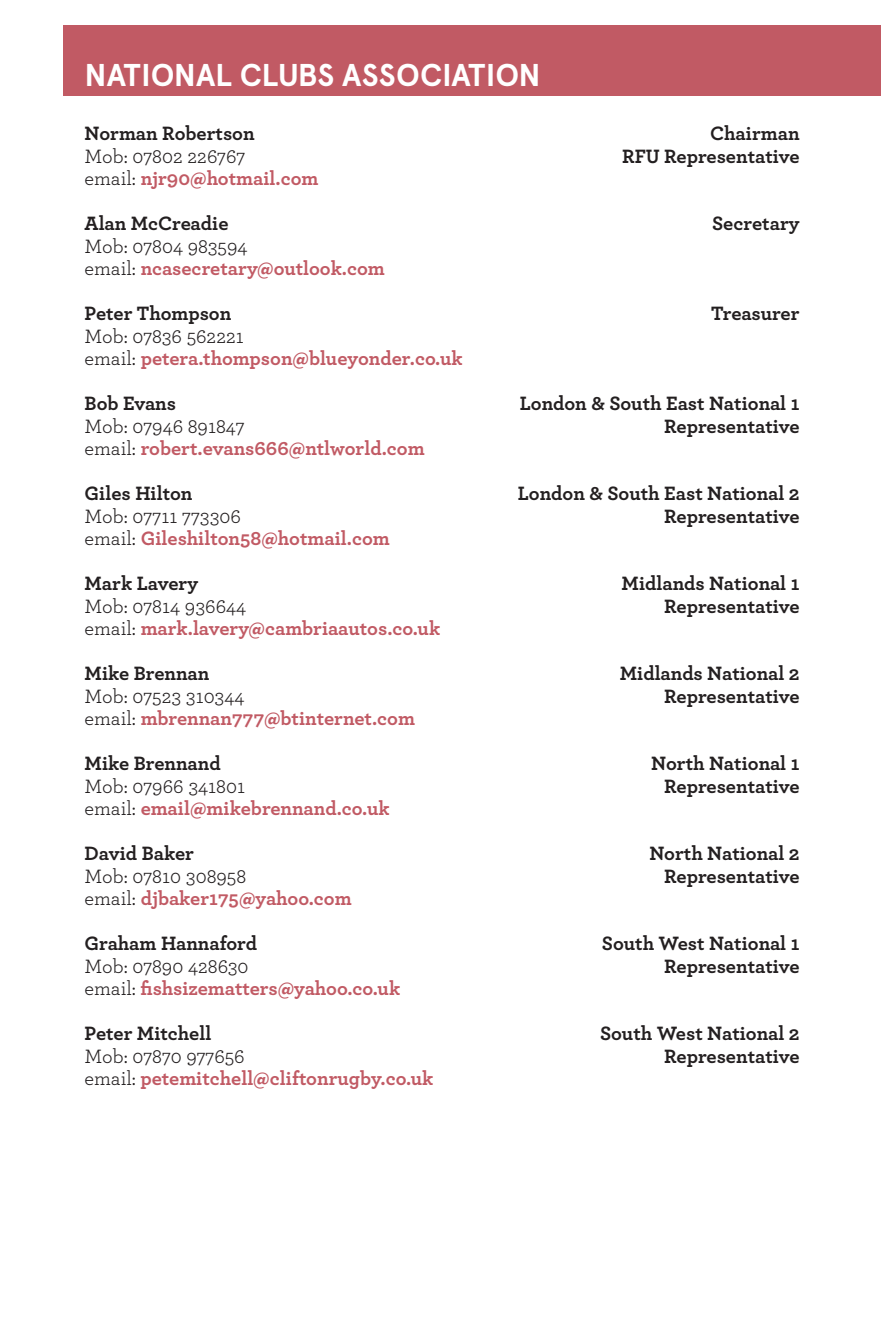
<style>
.page{position:relative;width:881px;height:1340px;background:#fff}
.page>*{position:absolute;margin:0;border:0;box-sizing:border-box;transform-origin:0 0}
.t1{font:700 31.5px "Apercu";letter-spacing:-.005em;color:#fff}
.t2{font:700 20.25px "Archer";color:#231f20}
.t3{font:700 20.25px/22.5px "Archer";color:#c15a64}
.t4{font:20.25px "Archer";color:#231f20}
.s1{font-weight:400;color:#231f20}
</style>
<div class="page">
<div style="left:64px;top:26px;width:816px;height:70px;background:#c15a64"></div>
<h1 class="t1" style="left:85px;top:56px;width:457px">NATIONAL CLUBS ASSOCIATION</h1>
<p class="t2" style="left:85px;top:117px;width:171px">Norman Robertson</p>
<p class="t2" style="left:709px;top:117px;width:91px">Chairman</p>
<p class="t4" style="left:85px;top:142px;width:162px">Mob: 07802 226767</p>
<p class="t2" style="left:622px;top:140px;width:179px">RFU Representative</p>
<p class="t3" style="left:85px;top:166px;width:235px"><span class="s1">email:</span> njr90@hotmail.com</p>
<p class="t2" style="left:85px;top:207px;width:145px">Alan McCreadie</p>
<p class="t2" style="left:712px;top:207px;width:89px">Secretary</p>
<p class="t3" style="left:85px;top:233px;width:302px"><span class="s1">Mob: 07804 983594<br>email:</span> ncasecretary@outlook.com</p>
<p class="t2" style="left:85px;top:297px;width:148px">Peter Thompson</p>
<p class="t2" style="left:710px;top:297px;width:90px">Treasurer</p>
<p class="t3" style="left:85px;top:323px;width:379px"><span class="s1">Mob: 07836 562221<br>email:</span> petera.thompson@blueyonder.co.uk</p>
<p class="t2" style="left:85px;top:387px;width:93px">Bob Evans</p>
<p class="t2" style="left:519px;top:387px;width:281px">London &amp; South East National 1</p>
<p class="t4" style="left:85px;top:412px;width:161px">Mob: 07946 891847</p>
<p class="t2" style="left:664px;top:410px;width:137px">Representative</p>
<p class="t3" style="left:85px;top:436px;width:341px"><span class="s1">email:</span> robert.evans666@ntlworld.com</p>
<p class="t2" style="left:85px;top:477px;width:109px">Giles Hilton</p>
<p class="t2" style="left:517px;top:477px;width:283px">London &amp; South East National 2</p>
<p class="t4" style="left:85px;top:502px;width:158px">Mob: 07711 773306</p>
<p class="t2" style="left:664px;top:500px;width:137px">Representative</p>
<p class="t3" style="left:85px;top:526px;width:306px"><span class="s1">email:</span> Gileshilton58@hotmail.com</p>
<p class="t2" style="left:85px;top:567px;width:115px">Mark Lavery</p>
<p class="t2" style="left:621px;top:567px;width:179px">Midlands National 1</p>
<p class="t4" style="left:85px;top:592px;width:163px">Mob: 07814 936644</p>
<p class="t2" style="left:664px;top:590px;width:137px">Representative</p>
<p class="t3" style="left:85px;top:616px;width:357px"><span class="s1">email:</span> mark.lavery@cambriaautos.co.uk</p>
<p class="t2" style="left:85px;top:657px;width:126px">Mike Brennan</p>
<p class="t2" style="left:619px;top:657px;width:181px">Midlands National 2</p>
<p class="t4" style="left:85px;top:682px;width:161px">Mob: 07523 310344</p>
<p class="t2" style="left:664px;top:680px;width:137px">Representative</p>
<p class="t3" style="left:85px;top:706px;width:332px"><span class="s1">email:</span> mbrennan777@btinternet.com</p>
<p class="t2" style="left:85px;top:747px;width:138px">Mike Brennand</p>
<p class="t2" style="left:651px;top:747px;width:150px">North National 1</p>
<p class="t4" style="left:85px;top:772px;width:162px">Mob: 07966 341801</p>
<p class="t2" style="left:664px;top:770px;width:137px">Representative</p>
<p class="t3" style="left:85px;top:796px;width:306px"><span class="s1">email:</span> email@mikebrennand.co.uk</p>
<p class="t2" style="left:85px;top:837px;width:111px">David Baker</p>
<p class="t2" style="left:649px;top:837px;width:152px">North National 2</p>
<p class="t4" style="left:85px;top:862px;width:163px">Mob: 07810 308958</p>
<p class="t2" style="left:664px;top:860px;width:137px">Representative</p>
<p class="t3" style="left:85px;top:886px;width:268px"><span class="s1">email:</span> djbaker175@yahoo.com</p>
<p class="t2" style="left:85px;top:927px;width:174px">Graham Hannaford</p>
<p class="t2" style="left:601px;top:927px;width:199px">South West National 1</p>
<p class="t4" style="left:85px;top:952px;width:165px">Mob: 07890 428630</p>
<p class="t2" style="left:664px;top:950px;width:137px">Representative</p>
<p class="t3" style="left:85px;top:976px;width:317px"><span class="s1">email:</span> fishsizematters@yahoo.co.uk</p>
<p class="t2" style="left:85px;top:1017px;width:128px">Peter Mitchell</p>
<p class="t2" style="left:600px;top:1017px;width:201px">South West National 2</p>
<p class="t4" style="left:85px;top:1042px;width:161px">Mob: 07870 977656</p>
<p class="t2" style="left:664px;top:1040px;width:137px">Representative</p>
<p class="t3" style="left:85px;top:1066px;width:350px"><span class="s1">email:</span> petemitchell@cliftonrugby.co.uk</p>
</div>
